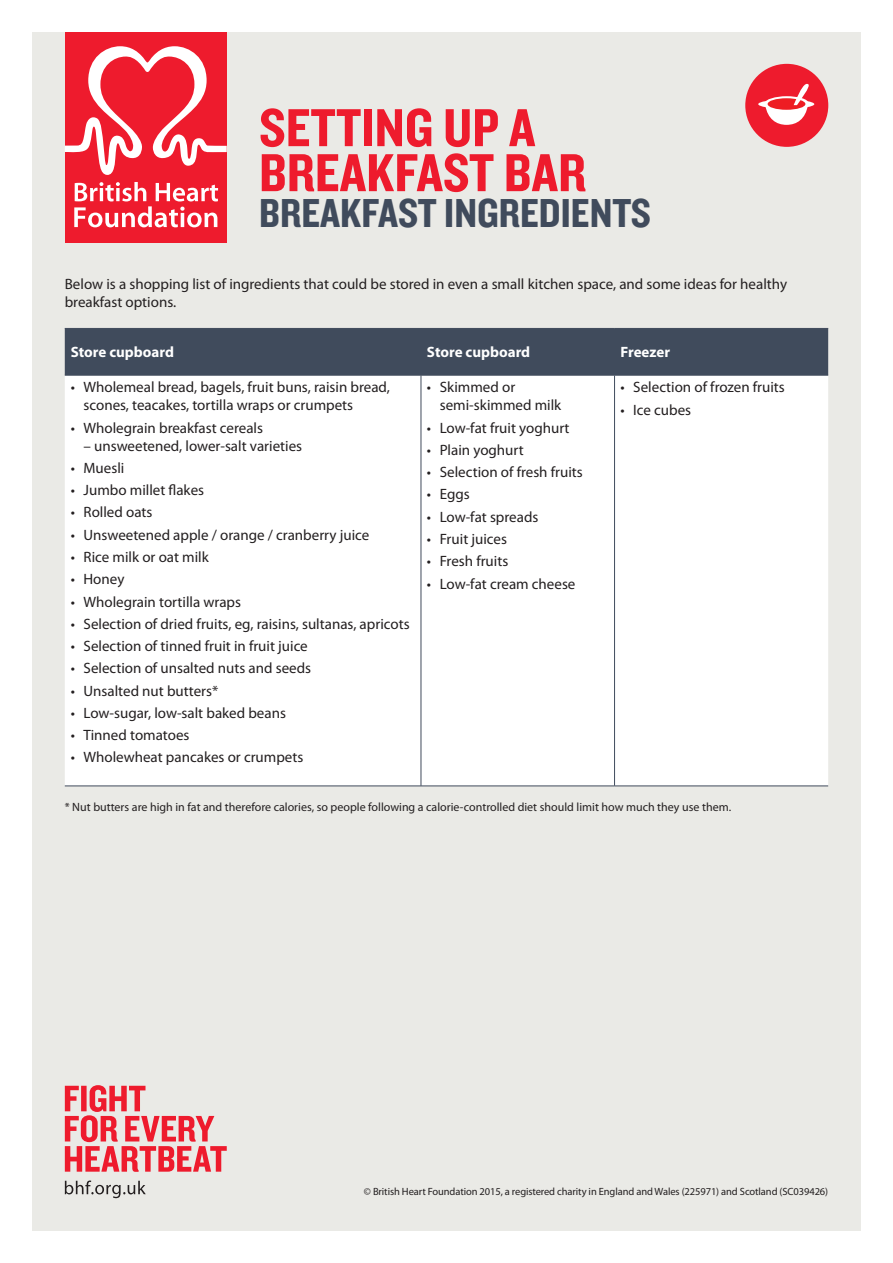
<style>
.page{position:relative;width:893px;height:1263px;background:#fff}
.page>*{position:absolute;margin:0;border:0;box-sizing:border-box;transform-origin:0 0}
.t1{font:55.5px/45px "Knockout 50 Welterweight";color:#ee1b2d}
.t2{font:42px "Knockout 50 Welterweight";color:#404b5c}
.body{font:15px/18px "Myriad Pro";color:#231f20}
.t3{font:700 15px "Myriad Pro";color:#fff}
.t4{font:12px "Myriad Pro";color:#231f20}
.t5{font:10.5px "Myriad Pro";letter-spacing:-.01em;color:#231f20}
</style>
<div class="page">
<div style="left:32px;top:32px;width:829px;height:1198px;background:#eaeae6"></div>
<div style="left:65px;top:32px;width:162px;height:211px;background:#ee1b2d"></div>
<svg style="left:65px;top:46px;width:162px;height:129px"></svg>
<svg style="left:74px;top:182px;width:144px;height:45px"></svg>
<svg style="left:65px;top:1180px;width:81px;height:18px"></svg>
<svg style="left:65px;top:1085px;width:162px;height:87px"></svg>
<div style="left:745px;top:64px;width:83px;height:83px;background:#ee1b2d;border-radius:50%"></div>
<svg style="left:758px;top:100px;width:56px;height:9px"></svg>
<svg style="left:763px;top:83px;width:48px;height:42px"></svg>
<div style="left:65px;top:329px;width:763px;height:46px;background:#404b5c"></div>
<div style="left:65px;top:376px;width:763px;height:410px;background:#fff"></div>
<hr style="left:65px;top:328px;width:356px;height:1px;background:#404b5c">
<hr style="left:421px;top:328px;width:193px;height:1px;background:#404b5c">
<hr style="left:614px;top:328px;width:214px;height:1px;background:#404b5c">
<hr style="left:65px;top:375px;width:356px;height:1px;background:#404b5c">
<hr style="left:421px;top:375px;width:193px;height:1px;background:#404b5c">
<hr style="left:614px;top:375px;width:214px;height:1px;background:#404b5c">
<hr style="left:65px;top:786px;width:356px;height:1px;background:#404b5c">
<hr style="left:421px;top:786px;width:193px;height:1px;background:#404b5c">
<hr style="left:614px;top:786px;width:214px;height:1px;background:#404b5c">
<hr style="left:421px;top:329px;width:1px;height:46px;background:#404b5c">
<hr style="left:614px;top:329px;width:1px;height:46px;background:#404b5c">
<hr style="left:421px;top:375px;width:1px;height:411px;background:#404b5c">
<hr style="left:614px;top:375px;width:1px;height:411px;background:#404b5c">
<p class="t1" style="left:259px;top:103px;width:329px">SETTING UP A<br>BREAKFAST BAR</p>
<p class="t2" style="left:259px;top:186px;width:393px">BREAKFAST INGREDIENTS</p>
<p class="body" style="left:65px;top:275px;width:724px">Below is a shopping list of ingredients that could be stored in even a small kitchen space, and some ideas for healthy breakfast options.</p>
<p class="t3" style="left:71px;top:343px;width:105px">Store cupboard</p>
<p class="t3" style="left:427px;top:343px;width:105px">Store cupboard</p>
<p class="t3" style="left:620px;top:343px;width:51px">Freezer</p>
<p class="body" style="left:84px;top:378px;width:308px;text-indent:-13px">• Wholemeal bread, bagels, fruit buns, raisin bread, scones, teacakes, tortilla wraps or crumpets</p>
<p class="body" style="left:71px;top:418px;width:194px">• Wholegrain breakfast cereals</p>
<p class="body" style="left:84px;top:436px;width:220px">– unsweetened, lower-salt varieties</p>
<p class="body" style="left:71px;top:459px;width:55px">• Muesli</p>
<p class="body" style="left:71px;top:481px;width:135px">• Jumbo millet flakes</p>
<p class="body" style="left:71px;top:503px;width:83px">• Rolled oats</p>
<p class="body" style="left:71px;top:525px;width:300px">• Unsweetened apple / orange / cranberry juice</p>
<p class="body" style="left:71px;top:548px;width:140px">• Rice milk or oat milk</p>
<p class="body" style="left:71px;top:570px;width:55px">• Honey</p>
<p class="body" style="left:71px;top:592px;width:172px">• Wholegrain tortilla wraps</p>
<p class="body" style="left:71px;top:614px;width:340px">• Selection of dried fruits, eg, raisins, sultanas, apricots</p>
<p class="body" style="left:71px;top:637px;width:239px">• Selection of tinned fruit in fruit juice</p>
<p class="body" style="left:71px;top:659px;width:242px">• Selection of unsalted nuts and seeds</p>
<p class="body" style="left:71px;top:681px;width:149px">• Unsalted nut butters*</p>
<p class="body" style="left:71px;top:703px;width:217px">• Low-sugar, low-salt baked beans</p>
<p class="body" style="left:71px;top:726px;width:120px">• Tinned tomatoes</p>
<p class="body" style="left:71px;top:748px;width:234px">• Wholewheat pancakes or crumpets</p>
<p class="body" style="left:620px;top:378px;width:166px">• Selection of frozen fruits</p>
<p class="body" style="left:620px;top:400px;width:72px">• Ice cubes</p>
<p class="body" style="left:440px;top:378px;width:123px;text-indent:-13px">• Skimmed or semi-skimmed milk</p>
<p class="body" style="left:427px;top:418px;width:144px">• Low-fat fruit yoghurt</p>
<p class="body" style="left:427px;top:441px;width:98px">• Plain yoghurt</p>
<p class="body" style="left:427px;top:463px;width:157px">• Selection of fresh fruits</p>
<p class="body" style="left:427px;top:485px;width:44px">• Eggs</p>
<p class="body" style="left:427px;top:507px;width:113px">• Low-fat spreads</p>
<p class="body" style="left:427px;top:530px;width:82px">• Fruit juices</p>
<p class="body" style="left:427px;top:552px;width:83px">• Fresh fruits</p>
<p class="body" style="left:427px;top:574px;width:150px">• Low-fat cream cheese</p>
<p class="t4" style="left:65px;top:800px;width:668px">* Nut butters are high in fat and therefore calories, so people following a calorie-controlled diet should limit how much they use them.</p>
<p class="t5" style="left:364px;top:1185px;width:466px">© British Heart Foundation 2015, a registered charity in England and Wales (225971) and Scotland (SC039426)</p>
</div>
